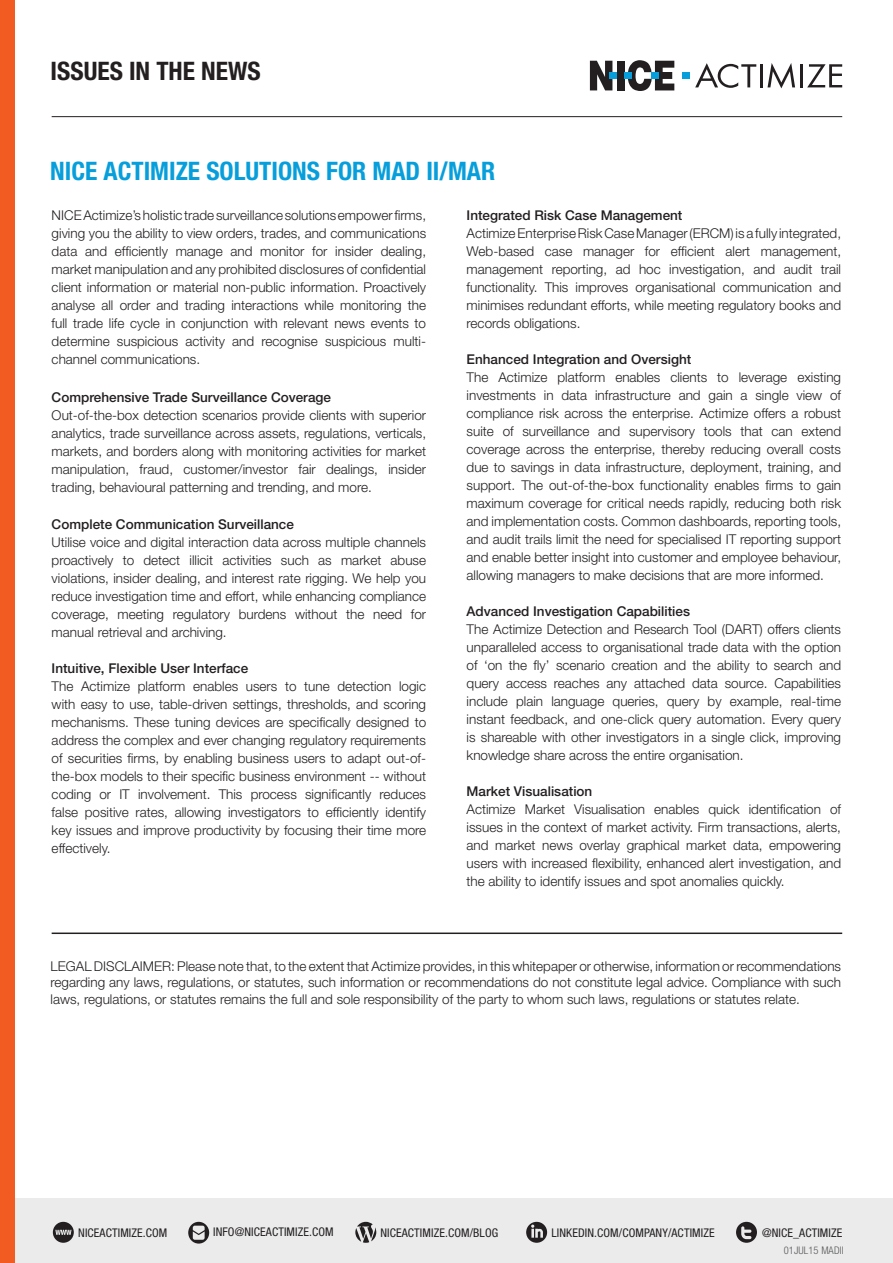
<style>
.page{position:relative;width:893px;height:1263px;background:#fff}
.page>*{position:absolute;margin:0;border:0;box-sizing:border-box;transform-origin:0 0}
.Body_Text_Light_9_11{font:700 condensed 25.5px "Helvetica Neue LT Pro";color:#069edb}
.H3___TITLE_17_Caps_B{font:700 condensed 25.5px "Helvetica Neue LT Pro";color:#231f20}
.Body_Text_Light_9_11-2{font:300 13.5px/18px "Helvetica Neue LT Pro";color:#231f20;text-align:justify}
.Body_Text_Light_9_11-3{font:500 13.5px "Helvetica Neue LT Pro";color:#231f20}
.H1_TITLE_COVER_PAGE{font:condensed 12px "Helvetica Neue LT Pro";letter-spacing:.01em;color:#231f20}
.H1_TITLE_COVER_PAGE-2{font:300 condensed 10.5px "Helvetica Neue LT Pro";letter-spacing:.01em;color:#57585a}
</style>
<div class="page">
<div style="left:0;top:1198px;width:893px;height:65px;background:#ebebeb"></div>
<svg style="left:188px;top:1222px;width:21px;height:21px"></svg>
<svg style="left:736px;top:1222px;width:21px;height:21px"></svg>
<svg style="left:526px;top:1222px;width:21px;height:21px"></svg>
<svg style="left:355px;top:1222px;width:21px;height:21px"></svg>
<svg style="left:53px;top:1222px;width:21px;height:21px"></svg>
<div style="left:0;top:0;width:14px;height:1263px;background:#f25b21"></div>
<svg style="left:628px;top:60px;width:46px;height:31px"></svg>
<div style="left:617px;top:61px;width:8px;height:29px;background:#231f20"></div>
<svg style="left:590px;top:61px;width:22px;height:29px"></svg>
<div style="left:652px;top:72px;width:7px;height:7px;background:#069edb"></div>
<div style="left:625px;top:72px;width:7px;height:7px;background:#069edb"></div>
<div style="left:610px;top:72px;width:7px;height:7px;background:#069edb"></div>
<div style="left:683px;top:72px;width:7px;height:7px;background:#069edb"></div>
<svg style="left:695px;top:63px;width:61px;height:25px"></svg>
<hr style="left:760px;top:64px;width:3px;height:23px;background:#231f20">
<svg style="left:767px;top:63px;width:28px;height:25px"></svg>
<hr style="left:800px;top:64px;width:3px;height:23px;background:#231f20">
<svg style="left:807px;top:64px;width:35px;height:23px"></svg>
<hr style="left:52px;top:116px;width:790px;height:1px;background:#231f20">
<hr style="left:52px;top:932px;width:790px;height:2px;background:#231f20">
<p class="H3___TITLE_17_Caps_B" style="left:51px;top:55px;width:212px">ISSUES IN THE NEWS</p>
<p class="Body_Text_Light_9_11" style="left:50px;top:156px;width:446px">NICE ACTIMIZE SOLUTIONS FOR MAD II/MAR</p>
<p class="Body_Text_Light_9_11-2" style="left:52px;top:206px;width:376px">NICE Actimize’s holistic trade surveillance solutions empower firms, giving you the ability to view orders, trades, and communications data and efficiently manage and monitor for insider dealing, market manipulation and any prohibited disclosures of confidential client information or material non-public information. Proactively analyse all order and trading interactions while monitoring the full trade life cycle in conjunction with relevant news events to determine suspicious activity and recognise suspicious multi&shy;channel communications.</p>
<p class="Body_Text_Light_9_11-3" style="left:52px;top:389px;width:281px">Comprehensive Trade Surveillance Coverage</p>
<p class="Body_Text_Light_9_11-2" style="left:52px;top:405px;width:376px">Out-of-the-box detection scenarios provide clients with superior analytics, trade surveillance across assets, regulations, verticals, markets, and borders along with monitoring activities for market manipulation, fraud, customer/investor fair dealings, insider trading, behavioural patterning and trending, and more.</p>
<p class="Body_Text_Light_9_11-3" style="left:52px;top:516px;width:244px">Complete Communication Surveillance</p>
<p class="Body_Text_Light_9_11-2" style="left:52px;top:533px;width:376px">Utilise voice and digital interaction data across multiple channels proactively to detect illicit activities such as market abuse violations, insider dealing, and interest rate rigging. We help you reduce investigation time and effort, while enhancing compliance coverage, meeting regulatory burdens without the need for manual retrieval and archiving.</p>
<p class="Body_Text_Light_9_11-3" style="left:52px;top:660px;width:198px">Intuitive, Flexible User Interface</p>
<p class="Body_Text_Light_9_11-2" style="left:52px;top:677px;width:376px">The Actimize platform enables users to tune detection logic with easy to use, table-driven settings, thresholds, and scoring mechanisms. These tuning devices are specifically designed to address the complex and ever changing regulatory requirements of securities firms, by enabling business users to adapt out-of&shy;the-box models to their specific business environment -- without coding or IT involvement. This process significantly reduces false positive rates, allowing investigators to efficiently identify key issues and improve productivity by focusing their time more effectively.</p>
<p class="Body_Text_Light_9_11-3" style="left:467px;top:207px;width:217px">Integrated Risk Case Management</p>
<p class="Body_Text_Light_9_11-2" style="left:467px;top:224px;width:376px">Actimize Enterprise Risk Case Manager (ERCM) is a fully integrated, Web-based case manager for efficient alert management, management reporting, ad hoc investigation, and audit trail functionality. This improves organisational communication and minimises redundant efforts, while meeting regulatory books and records obligations.</p>
<p class="Body_Text_Light_9_11-3" style="left:467px;top:351px;width:226px">Enhanced Integration and Oversight</p>
<p class="Body_Text_Light_9_11-2" style="left:467px;top:368px;width:376px">The Actimize platform enables clients to leverage existing investments in data infrastructure and gain a single view of compliance risk across the enterprise. Actimize offers a robust suite of surveillance and supervisory tools that can extend coverage across the enterprise, thereby reducing overall costs due to savings in data infrastructure, deployment, training, and support. The out-of-the-box functionality enables firms to gain maximum coverage for critical needs rapidly, reducing both risk and implementation costs. Common dashboards, reporting tools, and audit trails limit the need for specialised IT reporting support and enable better insight into customer and employee behaviour, allowing managers to make decisions that are more informed.</p>
<p class="Body_Text_Light_9_11-3" style="left:467px;top:603px;width:225px">Advanced Investigation Capabilities</p>
<p class="Body_Text_Light_9_11-2" style="left:467px;top:620px;width:376px">The Actimize Detection and Research Tool (DART) offers clients unparalleled access to organisational trade data with the option of ‘on the fly’ scenario creation and the ability to search and query access reaches any attached data source. Capabilities include plain language queries, query by example, real-time instant feedback, and one-click query automation. Every query is shareable with other investigators in a single click, improving knowledge share across the entire organisation.</p>
<p class="Body_Text_Light_9_11-3" style="left:467px;top:783px;width:127px">Market Visualisation</p>
<p class="Body_Text_Light_9_11-2" style="left:467px;top:800px;width:376px">Actimize Market Visualisation enables quick identification of issues in the context of market activity. Firm transactions, alerts, and market news overlay graphical market data, empowering users with increased flexibility, enhanced alert investigation, and the ability to identify issues and spot anomalies quickly.</p>
<p class="Body_Text_Light_9_11-2" style="left:51px;top:957px;width:792px;line-height:16.5px">LEGAL DISCLAIMER: Please note that, to the extent that Actimize provides, in this whitepaper or otherwise, information or recommendations regarding any laws, regulations, or statutes, such information or recommendations do not constitute legal advice. Compliance with such laws, regulations, or statutes remains the full and sole responsibility of the party to whom such laws, regulations or statutes relate.</p>
<p class="H1_TITLE_COVER_PAGE" style="left:78px;top:1225px;width:91px">NICEACTIMIZE.COM</p>
<p class="H1_TITLE_COVER_PAGE" style="left:213px;top:1225px;width:122px">INFO@NICEACTIMIZE.COM</p>
<p class="H1_TITLE_COVER_PAGE" style="left:380px;top:1225px;width:119px">NICEACTIMIZE.COM/BLOG</p>
<p class="H1_TITLE_COVER_PAGE" style="left:551px;top:1225px;width:165px">LINKEDIN.COM/COMPANY/ACTIMIZE</p>
<p class="H1_TITLE_COVER_PAGE" style="left:762px;top:1225px;width:82px">@NICE_ACTIMIZE</p>
<p class="H1_TITLE_COVER_PAGE-2" style="left:784px;top:1244px;width:61px">01JUL15 MADII</p>
</div>
